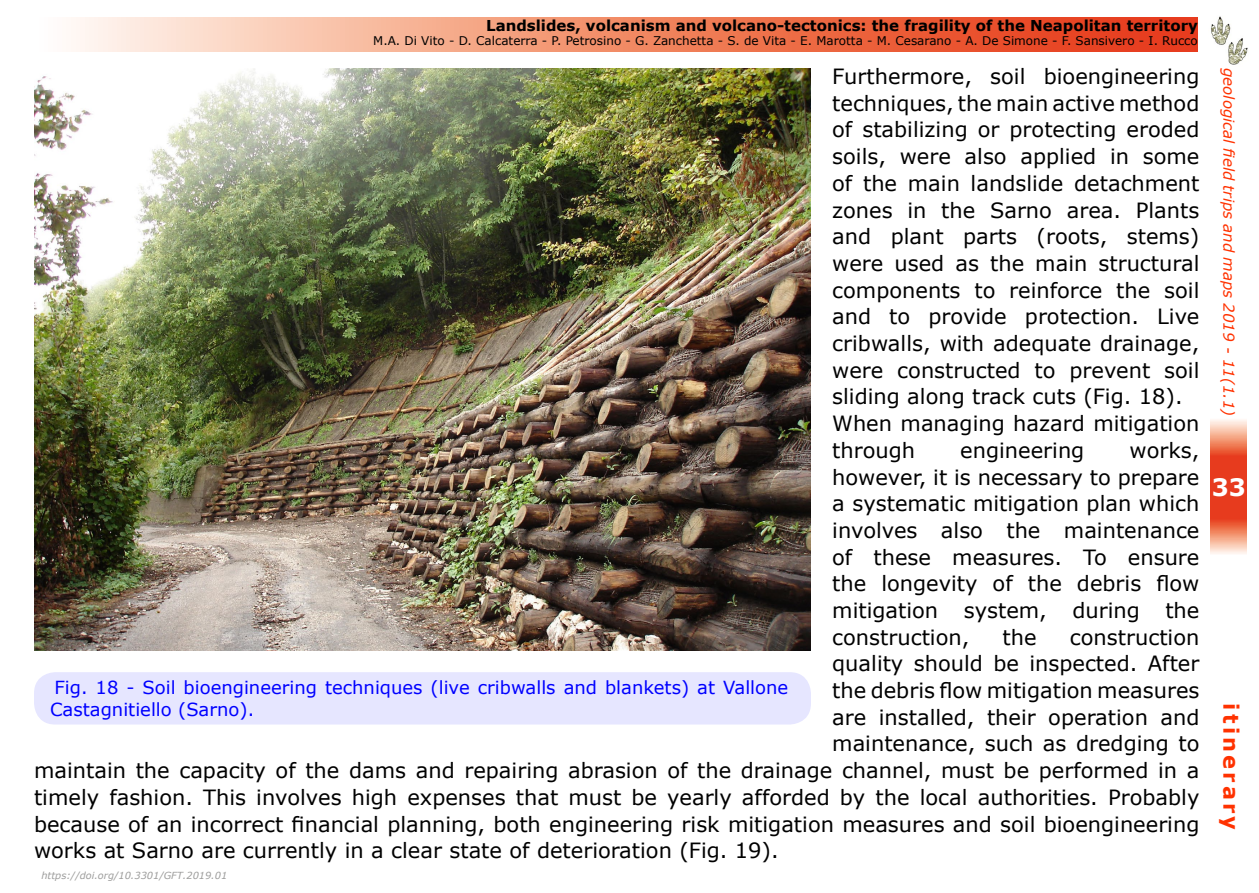
<style>
.page{position:relative;width:1259px;height:893px;background:#fff}
.page>*{position:absolute;margin:0;border:0;box-sizing:border-box;transform-origin:0 0}
.t1{font:700 24px "Verdana";color:#fff}
.t2{font:21px/26.7px "Verdana";color:#000}
.t3{font:700 21px "Verdana";letter-spacing:.15em;color:#ff3200}
.t4{font:18px/21.6px "Verdana";color:#00f}
.t5{font:700 15px "Verdana";color:#000}
.t6{font:italic 15px "Verdana";color:#ff3200}
.t7{font:12px "Verdana";color:#000}
.t8{font:italic 9.75px "Verdana";color:#9d9d9c}
</style>
<div class="page">
<svg style="left:1210px;top:420px;width:37px;height:134px"></svg>
<svg style="left:71px;top:17px;width:1126px;height:34px"></svg>
<img style="left:1211px;top:16px;width:37px;height:49px">
<img style="left:34px;top:68px;width:777px;height:582px">
<div style="left:34px;top:672px;width:777px;height:52px;background:#e6e6ff;border-radius:21px"></div>
<p class="t5" style="left:486px;top:15px;width:713px">Landslides, volcanism and volcano-tectonics: the fragility of the Neapolitan territory</p>
<p class="t7" style="left:373px;top:33px;width:826px">M.A. Di Vito - D. Calcaterra - P. Petrosino - G. Zanchetta - S. de Vita - E. Marotta - M. Cesarano - A. De Simone - F. Sansivero - I. Rucco</p>
<p class="t2" style="left:832px;top:63px;width:369px">Furthermore, soil bioengineering techniques, the main active method of stabilizing or protecting eroded soils, were also applied in some of the main landslide detachment zones in the Sarno area. Plants and plant parts (roots, stems) were used as the main structural components to reinforce the soil and to provide protection. Live cribwalls, with adequate drainage, were constructed to prevent soil sliding along track cuts (Fig. 18).<br>When managing hazard mitigation through</p>
<p class="t2" style="left:832px;top:437px;width:369px;text-align:justify;text-indent:297px">works, however, it is necessary to prepare a systematic mitigation plan which involves also the maintenance of these measures. To ensure the longevity of the debris flow mitigation system, during the construction,</p>
<p class="t2" style="left:960px;top:437px;width:126px">engineering</p>
<p class="t2" style="left:1002px;top:624px;width:36px">the</p>
<p class="t2" style="left:1070px;top:624px;width:131px">construction</p>
<p class="t2" style="left:832px;top:651px;width:369px">quality should be inspected. After</p>
<p class="t2" style="left:832px;top:677px;width:369px">the debris flow mitigation measures</p>
<p class="t2" style="left:832px;top:704px;width:369px">are installed, their operation and</p>
<p class="t2" style="left:832px;top:731px;width:369px">maintenance, such as dredging to</p>
<p class="t2" style="left:34px;top:757px;width:1167px">maintain the capacity of the dams and repairing abrasion of the drainage channel, must be performed in a</p>
<p class="t2" style="left:34px;top:784px;width:1167px">timely fashion. This involves high expenses that must be yearly afforded by the local authorities. Probably</p>
<p class="t2" style="left:34px;top:811px;width:1167px">because of an incorrect financial planning, both engineering risk mitigation measures and soil bioengineering</p>
<p class="t2" style="left:34px;top:837px;width:746px">works at Sarno are currently in a clear state of deterioration (Fig. 19).</p>
<p class="t4" style="left:50px;top:677px;width:739px">Fig. 18 - Soil bioengineering techniques (live cribwalls and blankets) at Vallone<br>Castagnitiello (Sarno).</p>
<p class="t8" style="left:41px;top:870px;width:187px">https://doi.org/10.3301/GFT.2019.01</p>
<p class="t6" style="left:1238px;top:68px;width:350px;rotate:90deg">geological field trips and maps 2019 - 11(1.1)</p>
<p class="t1" style="left:1211px;top:471px;width:36px">33</p>
<p class="t3" style="left:1244px;top:703px;width:128px;rotate:90deg">itinerary</p>
</div>
